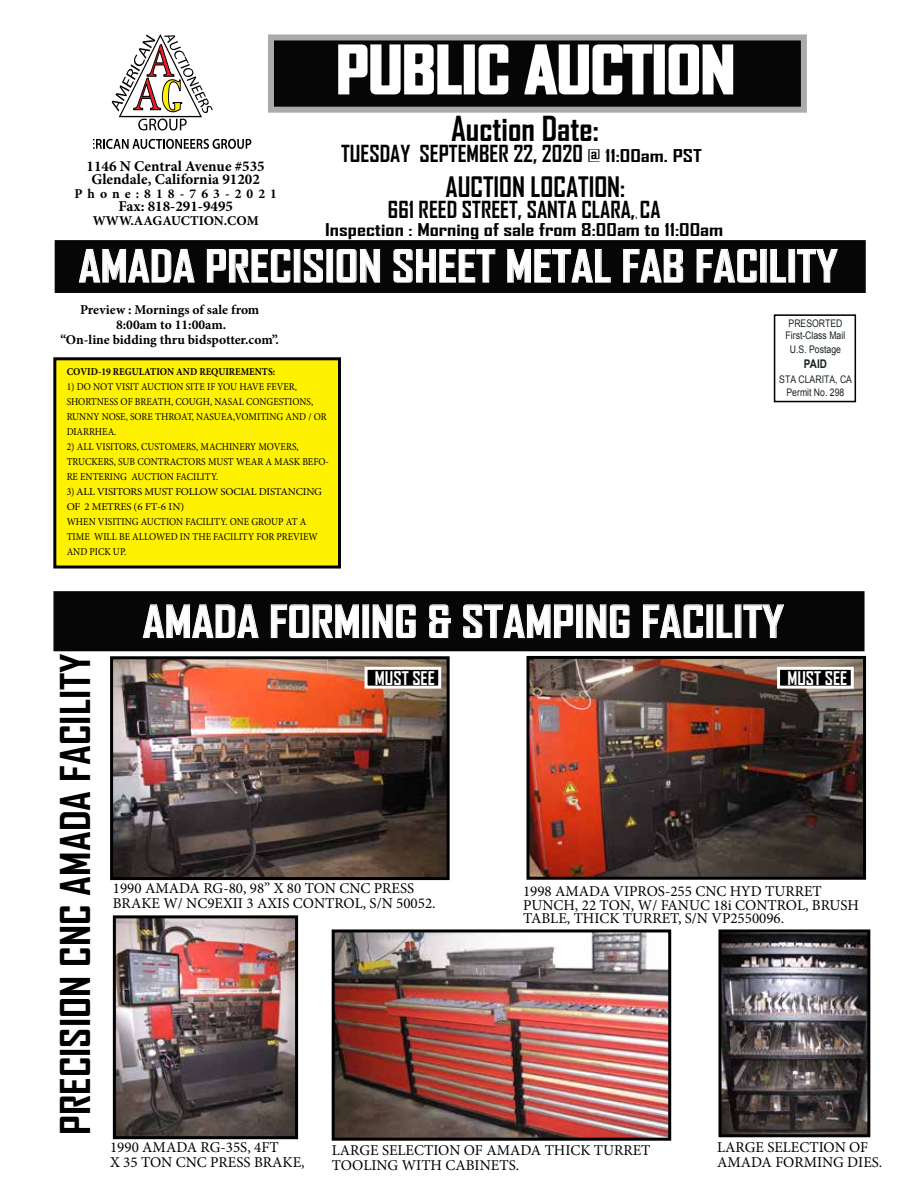
<style>
.page{position:relative;width:918px;height:1188px;background:#fff}
.page>*{position:absolute;margin:0;border:0;box-sizing:border-box;transform-origin:0 0}
.t1{font:700 61.5px "Agency FB";color:#fff;scale:1.16 1}
.t2{font:700 42.75px "Agency FB";color:#fff;scale:1.15 1}
.t3{font:700 39.3px "Agency FB";color:#000;scale:1.12 1}
.t4{font:700 33px "Agency FB";color:#000}
.t5{font:700 27px "Agency FB";color:#000}
.t6{font:700 22.5px "Agency FB";color:#000}
.t7{font:700 18px "Agency FB";color:#fff}
.t8{font:700 16.8px "Agency FB";color:#000;scale:1.33 1}
.t9{font:15px/15px "Minion Pro";color:#000}
.t10{font:700 15px/13.5px "Minion Pro";color:#000;text-align:center}
.t11{font:700 13.5px/15px "Minion Pro";color:#000;text-align:center}
.t12{font:700 13.5px "Minion Pro";letter-spacing:.375em;color:#000}
.t13{font:700 12px "Arial";color:#192321;scale:.83 1}
.t14{font:10.5px/15px "Minion Pro";color:#000;scale:.91 1}
.t15{font:10.5px/13.5px "Arial";color:#192321;text-align:center;scale:.83 1}
.t16{font:700 10.5px "Minion Pro";color:#000;scale:.91 1}
.s1{font-size:16.8px}
.s2{font-family:"Minion Pro";font-weight:400;font-size:10.5px}
</style>
<div class="page">
<div style="left:53px;top:591px;width:812px;height:60px;background:#000;border:2px solid #000"></div>
<div style="left:271px;top:37px;width:533px;height:73px;background:#000"></div>
<div style="left:268px;top:34px;width:539px;height:79px;border:6px solid #a7a9ac"></div>
<svg style="left:338px;top:44px;width:124px;height:51px"></svg>
<div style="left:464px;top:44px;width:11px;height:50px;border:3px solid #fff"></div>
<svg style="left:478px;top:44px;width:31px;height:51px"></svg>
<svg style="left:524px;top:44px;width:130px;height:51px"></svg>
<div style="left:654px;top:44px;width:11px;height:50px;border:3px solid #fff"></div>
<svg style="left:667px;top:34px;width:68px;height:61px"></svg>
<div style="left:55px;top:240px;width:811px;height:53px;background:#000;border:2px solid #000"></div>
<svg style="left:79px;top:249px;width:116px;height:34px"></svg>
<svg style="left:207px;top:249px;width:84px;height:34px"></svg>
<div style="left:294px;top:249px;width:6px;height:33px;border:1px solid #fff"></div>
<svg style="left:304px;top:249px;width:19px;height:34px"></svg>
<div style="left:327px;top:249px;width:6px;height:33px;border:1px solid #fff"></div>
<svg style="left:336px;top:249px;width:44px;height:34px"></svg>
<svg style="left:393px;top:249px;width:103px;height:34px"></svg>
<svg style="left:507px;top:249px;width:104px;height:34px"></svg>
<svg style="left:623px;top:249px;width:60px;height:34px"></svg>
<svg style="left:696px;top:249px;width:61px;height:34px"></svg>
<svg style="left:770px;top:249px;width:16px;height:34px"></svg>
<div style="left:789px;top:249px;width:6px;height:33px;border:1px solid #fff"></div>
<svg style="left:797px;top:249px;width:41px;height:34px"></svg>
<svg style="left:112px;top:34px;width:101px;height:97px"></svg>
<svg style="left:93px;top:139px;width:158px;height:10px"></svg>
<div style="left:53px;top:357px;width:288px;height:212px;background:#fff200;border:3px solid #000"></div>
<img style="left:114px;top:660px;width:332px;height:216px">
<div style="left:110px;top:656px;width:340px;height:224px;border:3px solid #000"></div>
<img style="left:722px;top:933px;width:144px;height:200px">
<div style="left:718px;top:929px;width:152px;height:208px;border:3px solid #000"></div>
<div style="left:774px;top:314px;width:82px;height:88px;border:2px solid #000"></div>
<svg style="left:143px;top:604px;width:116px;height:34px"></svg>
<svg style="left:271px;top:604px;width:88px;height:34px"></svg>
<div style="left:363px;top:605px;width:6px;height:33px;border:1px solid #fff"></div>
<svg style="left:372px;top:604px;width:44px;height:34px"></svg>
<svg style="left:429px;top:604px;width:22px;height:34px"></svg>
<svg style="left:463px;top:604px;width:110px;height:34px"></svg>
<svg style="left:586px;top:604px;width:44px;height:34px"></svg>
<svg style="left:643px;top:604px;width:60px;height:34px"></svg>
<div style="left:707px;top:605px;width:6px;height:33px;border:1px solid #fff"></div>
<svg style="left:716px;top:604px;width:17px;height:34px"></svg>
<div style="left:735px;top:605px;width:6px;height:33px;border:1px solid #fff"></div>
<svg style="left:743px;top:604px;width:41px;height:34px"></svg>
<img style="left:117px;top:919px;width:177px;height:216px">
<div style="left:113px;top:915px;width:185px;height:224px;border:3px solid #000"></div>
<img style="left:530px;top:660px;width:332px;height:216px">
<div style="left:526px;top:656px;width:340px;height:224px;border:3px solid #000"></div>
<img style="left:336px;top:933px;width:331px;height:204px">
<div style="left:332px;top:929px;width:339px;height:212px;border:3px solid #000"></div>
<div style="left:779px;top:668px;width:73px;height:19px;background:#000"></div>
<div style="left:777px;top:667px;width:77px;height:22px;border:3px solid #fff"></div>
<div style="left:366px;top:668px;width:74px;height:19px;background:#000"></div>
<div style="left:365px;top:667px;width:76px;height:22px;border:3px solid #fff"></div>
<h1 class="t1" style="left:336px;top:32px;width:345px">PUBLIC AUCTION</h1>
<h3 class="t4" style="left:451px;top:108px;width:149px">Auction Date:</h3>
<h3 class="t6" style="left:341px;top:139px;width:362px">TUESDAY SEPTEMBER 22, 2020 <span class="s1">@ 11:00am. PST</span></h3>
<h3 class="t5" style="left:446px;top:170px;width:181px">AUCTION LOCATION:</h3>
<h3 class="t6" style="left:388px;top:196px;width:274px">661 REED STREET, SANTA CLARA,<span class="s2">,</span> CA</h3>
<h3 class="t8" style="left:325px;top:219px;width:301px">Inspection : Morning of sale from 8:00am to 11:00am</h3>
<h2 class="t2" style="left:79px;top:240px;width:662px">AMADA PRECISION SHEET METAL FAB FACILITY</h2>
<h3 class="t10" style="left:87px;top:159px;width:180px">1146 N Central Avenue #535<br>Glendale, California 91202</h3>
<p class="t12" style="left:74px;top:184px;width:204px">Phone:818-763-2021</p>
<h3 class="t10" style="left:118px;top:199px;width:116px">Fax: 818-291-9495</h3>
<p class="t11" style="left:93px;top:213px;width:167px">WWW.AAGAUCTION.COM</p>
<p class="t11" style="left:60px;top:302px;width:220px">Preview : Mornings of sale from<br>8:00am to 11:00am.<br>“On-line bidding thru bidspotter.com”.</p>
<p class="t16" style="left:67px;top:365px;width:231px">COVID-19 REGULATION AND REQUIREMENTS:</p>
<p class="t14" style="left:67px;top:379px;width:287px">1) DO NOT VISIT AUCTION SITE IF YOU HAVE FEVER, SHORTNESS OF BREATH, COUGH, NASAL CONGESTIONS, RUNNY NOSE, SORE THROAT, NASUEA,VOMITING AND / OR DIARRHEA.</p>
<p class="t14" style="left:67px;top:439px;width:290px">2) ALL VISITORS, CUSTOMERS, MACHINERY MOVERS,<br>TRUCKERS, SUB CONTRACTORS MUST WEAR A MASK BEFO-<br>RE ENTERING AUCTION FACILITY.</p>
<p class="t14" style="left:67px;top:484px;width:282px">3) ALL VISITORS MUST FOLLOW SOCIAL DISTANCING OF 2 METRES (6 FT-6 IN)<br>WHEN VISITING AUCTION FACILITY. ONE GROUP AT A TIME WILL BE ALLOWED IN THE FACILITY FOR PREVIEW AND PICK UP.</p>
<p class="t15" style="left:789px;top:317px;width:67px">PRESORTED</p>
<p class="t15" style="left:790px;top:342px;width:63px">U.S. Postage</p>
<p class="t13" style="left:804px;top:356px;width:29px">PAID</p>
<p class="t15" style="left:779px;top:372px;width:89px">STA CLARITA, CA<br>Permit No. 298</p>
<p class="t15" style="left:786px;top:329px;width:73px">First-Class Mail</p>
<h3 class="t3" style="left:51px;top:1135px;width:432px;rotate:-90deg">PRECISION CNC AMADA FACILITY</h3>
<h2 class="t2" style="left:143px;top:595px;width:559px">AMADA FORMING &amp; STAMPING FACILITY</h2>
<h3 class="t7" style="left:375px;top:667px;width:61px">MUST SEE</h3>
<h3 class="t7" style="left:787px;top:667px;width:61px">MUST SEE</h3>
<h3 class="t9" style="left:113px;top:881px;width:324px">1990 AMADA RG-80, 98’’ X 80 TON CNC PRESS<br>BRAKE W/ NC9EXII 3 AXIS CONTROL, S/N 50052.</h3>
<h3 class="t9" style="left:523px;top:885px;width:337px;line-height:13.5px">1998 AMADA VIPROS-255 CNC HYD TURRET<br>PUNCH, 22 TON, W/ FANUC 18i CONTROL, BRUSH<br>TABLE, THICK TURRET, S/N VP2550096.</h3>
<h3 class="t9" style="left:110px;top:1139px;width:196px">1990 AMADA RG-35S, 4FT<br>X 35 TON CNC PRESS BRAKE,</h3>
<h3 class="t9" style="left:332px;top:1142px;width:320px">LARGE SELECTION OF AMADA THICK TURRET<br>TOOLING WITH CABINETS.</h3>
<h3 class="t9" style="left:717px;top:1139px;width:167px">LARGE SELECTION OF<br>AMADA FORMING DIES.</h3>
</div>
